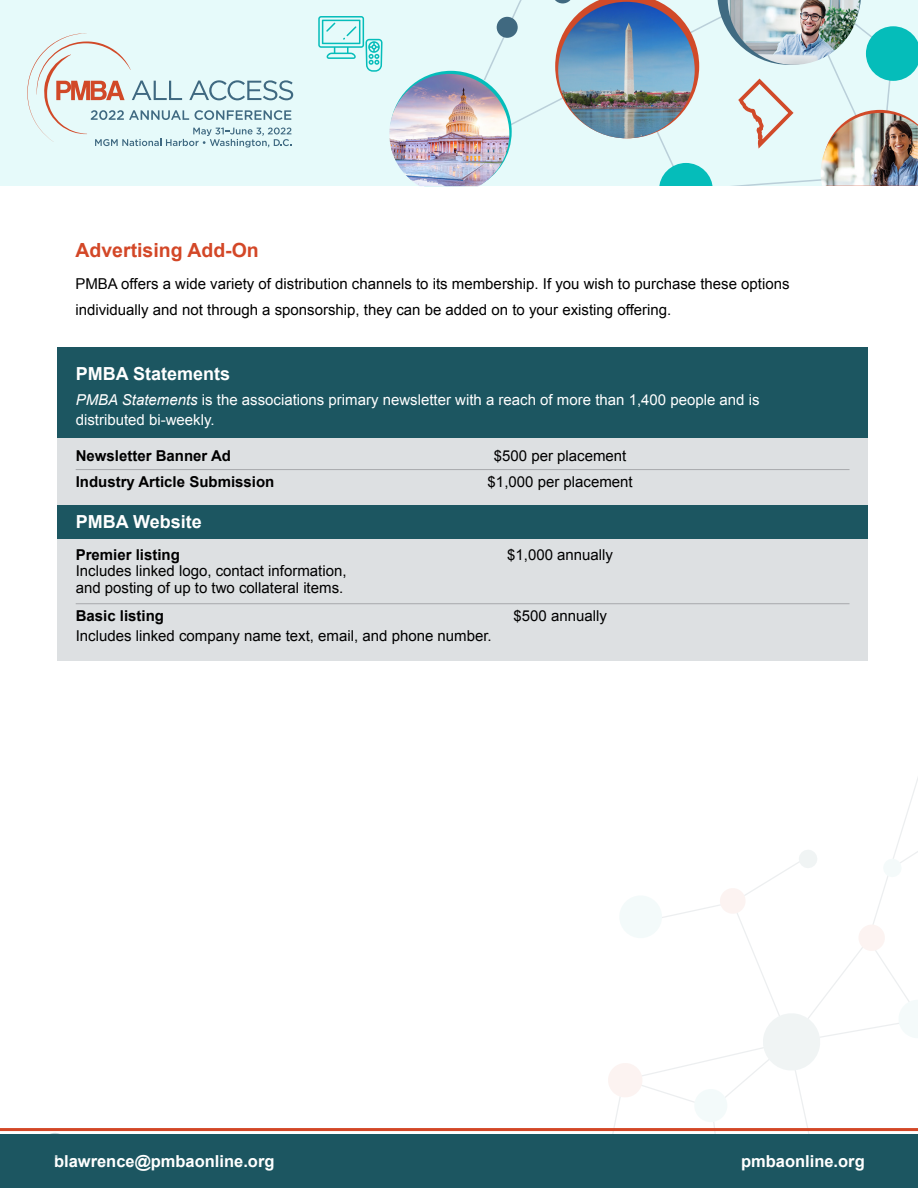
<style>
.page{position:relative;width:918px;height:1188px;background:#fff}
.page>*{position:absolute;margin:0;border:0;box-sizing:border-box;transform-origin:0 0}
.t1{font:700 19.5px "Arial";color:#d34727}
.t2{font:700 18px "Arial";color:#fff}
.t3{font:700 16.5px "Arial";color:#fff}
.t4{font:15px/25.5px "Arial";color:#000}
.t5{font:15px/19.5px "Arial";color:#fff}
.t6{font:700 15px "Arial";color:#000}
.s1{font-style:italic}
</style>
<div class="page">
<svg style="left:607px;top:813px;width:311px;height:321px"></svg>
<div style="left:0;top:1134px;width:918px;height:54px;background:#1c5661"></div>
<hr style="left:0;top:1128px;width:918px;height:3px;background:#d34727">
<svg style="left:41px;top:1131px;width:28px;height:3px"></svg>
<div style="left:0;top:0;width:918px;height:186px;background:#e6fafa"></div>
<svg style="left:432px;top:0;width:94px;height:149px"></svg>
<div style="left:497px;top:17px;width:21px;height:21px;background:#406980;border-radius:50%"></div>
<img style="left:552px;top:0;width:366px;height:186px">
<svg style="left:318px;top:16px;width:65px;height:56px"></svg>
<img style="left:389px;top:74px;width:120px;height:112px">
<svg style="left:27px;top:33px;width:266px;height:115px"></svg>
<div style="left:57px;top:386px;width:810px;height:275px;background:#dde0e2"></div>
<div style="left:57px;top:347px;width:810px;height:90px;background:#1c5661"></div>
<div style="left:57px;top:505px;width:810px;height:33px;background:#1c5661"></div>
<hr style="left:76px;top:469px;width:774px;height:1px;background:#a7a9ac">
<hr style="left:76px;top:603px;width:774px;height:1px;background:#a7a9ac">
<p class="t1" style="left:75px;top:237px;width:185px">Advertising Add-On</p>
<p class="t4" style="left:75px;top:272px;width:716px">PMBA offers a wide variety of distribution channels to its membership. If you wish to purchase these options individually and not through a sponsorship, they can be added on to your existing offering.</p>
<p class="t2" style="left:76px;top:362px;width:156px">PMBA Statements</p>
<p class="t5" style="left:76px;top:390px;width:685px"><span class="s1">PMBA Statements</span> is the associations primary newsletter with a reach of more than 1,400 people and is distributed bi-weekly.</p>
<p class="t6" style="left:76px;top:446px;width:157px">Newsletter Banner Ad</p>
<p class="t4" style="left:494px;top:443px;width:134px">$500 per placement</p>
<p class="t6" style="left:76px;top:472px;width:200px">Industry Article Submission</p>
<p class="t4" style="left:488px;top:469px;width:147px">$1,000 per placement</p>
<p class="t2" style="left:76px;top:509px;width:128px">PMBA Website</p>
<p class="t6" style="left:76px;top:545px;width:106px">Premier listing</p>
<p class="t4" style="left:507px;top:542px;width:107px">$1,000 annually</p>
<p class="t4" style="left:76px;top:563px;width:272px;line-height:16.5px">Includes linked logo, contact information, and posting of up to two collateral items.</p>
<p class="t6" style="left:76px;top:606px;width:90px">Basic listing</p>
<p class="t4" style="left:513px;top:603px;width:95px">$500 annually</p>
<p class="t4" style="left:76px;top:623px;width:418px">Includes linked company name text, email, and phone number.</p>
<p class="t3" style="left:54px;top:1151px;width:222px">blawrence@pmbaonline.org</p>
<p class="t3" style="left:741px;top:1151px;width:125px">pmbaonline.org</p>
</div>
